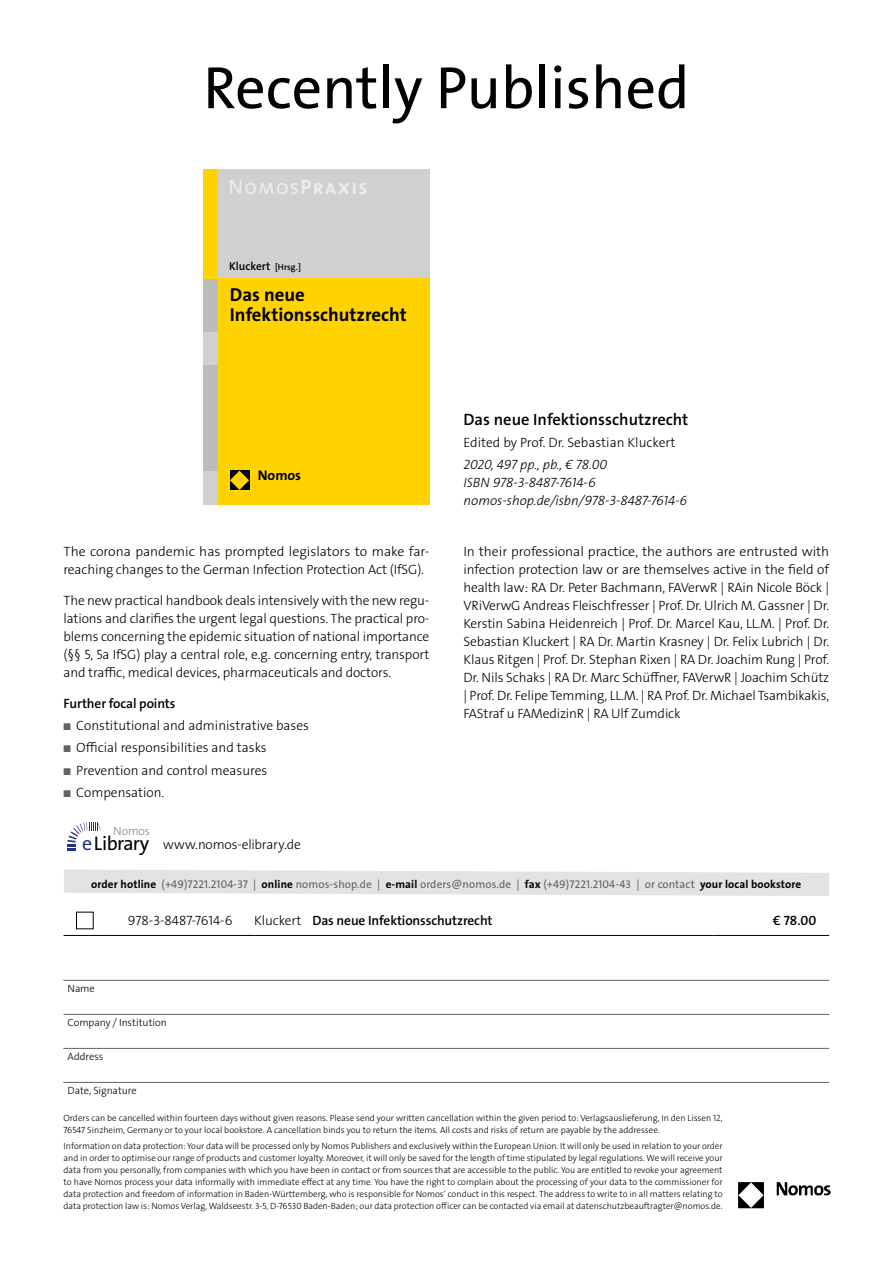
<style>
.page{position:relative;width:893px;height:1263px;background:#fff}
.page>*{position:absolute;margin:0;border:0;box-sizing:border-box;transform-origin:0 0}
.t1{font:60px "The Sans Os F";color:#000}
.t2{font:20.85px "The Mix Bold Caps";letter-spacing:.055em;color:#ececec}
.t3{font:19.8px "The Sans Os F";letter-spacing:-.03em;color:#000}
.t4{font:700 18.75px/19.8px "The Sans Os F";color:#000}
.t5{font:600 16.5px "The Sans Os F";color:#000}
.t6{font:700 14.1px "The Sans Os F";color:#000}
.t7{font:300 13.5px/18px "The Sans Os F";letter-spacing:-.01em;color:#000;text-align:justify}
.t8{font:italic 300 13.5px/18px "The Sans Os F";color:#000}
.t9{font:600 13.5px "The Sans Os F";letter-spacing:-.01em;color:#000}
.t10{font:300 12.15px "The Sans Os F";letter-spacing:-.02em;color:#868786}
.t11{font:600 11.4px "The Sans Os F";color:#000}
.t12{font:11.25px "The Sans Os F";letter-spacing:.01em;color:#626261}
.t13{font:300 10.5px "The Sans Os F";letter-spacing:-.01em;color:#000}
.t14{font:300 9px/12px "The Sans Os F";color:#000}
.s1{font-family:"The Mix Caps"}
.s2{font-size:8.85px}
.s3{color:#626261}
.s4{color:#243282}
.s5{font-weight:700;color:#000}
.s6{font-weight:300}
</style>
<div class="page">
<hr style="left:63px;top:980px;width:766px;height:1px;background:#626261">
<hr style="left:63px;top:1014px;width:766px;height:1px;background:#626261">
<hr style="left:63px;top:1048px;width:766px;height:1px;background:#626261">
<hr style="left:63px;top:1082px;width:766px;height:1px;background:#626261">
<img style="left:738px;top:1182px;width:92px;height:27px">
<hr style="left:64px;top:935px;width:42px;height:1px;background:#000">
<hr style="left:106px;top:935px;width:148px;height:1px;background:#000">
<hr style="left:254px;top:935px;width:459px;height:1px;background:#000">
<hr style="left:713px;top:935px;width:116px;height:1px;background:#000">
<div style="left:76px;top:912px;width:17px;height:17px;border:1px solid #000"></div>
<svg style="left:64px;top:869px;width:765px;height:27px;background:#e6e6e6"></svg>
<svg style="left:67px;top:822px;width:34px;height:28px"></svg>
<div style="left:203px;top:169px;width:226px;height:109px;background:#cfd0d0"></div>
<div style="left:203px;top:278px;width:226px;height:227px;background:#ffd300"></div>
<div style="left:203px;top:278px;width:15px;height:54px;background:#bbbcbc"></div>
<div style="left:203px;top:332px;width:15px;height:34px;background:#cfd0d0"></div>
<div style="left:203px;top:366px;width:15px;height:105px;background:#bbbcbc"></div>
<div style="left:203px;top:471px;width:15px;height:34px;background:#cfd0d0"></div>
<div style="left:203px;top:169px;width:15px;height:109px;background:#ffd300"></div>
<svg style="left:230px;top:471px;width:19px;height:19px"></svg>
<h1 class="t1" style="left:203px;top:49px;width:488px">Recently Published</h1>
<h2 class="t2" style="left:229px;top:173px;width:141px"><span class="s1">Nomos</span>Praxis</h2>
<p class="t11" style="left:229px;top:258px;width:73px">Kluckert <span class="s2">[Hrsg.]</span></p>
<h3 class="t4" style="left:230px;top:285px;width:178px">Das neue<br>Infektionsschutzrecht</h3>
<h3 class="t6" style="left:258px;top:466px;width:45px">Nomos</h3>
<h3 class="t7" style="left:64px;top:543px;width:367px">The corona pandemic has prompted legislators to make far&shy;reaching changes to the German Infection Protection Act (IfSG).</h3>
<p class="t7" style="left:64px;top:592px;width:367px">The new practical handbook deals intensively with the new regu&shy;lations and clarifies the urgent legal questions. The practical pro&shy;blems concerning the epidemic situation of national importance (§§ 5, 5a IfSG) play a central role, e.g. concerning entry, transport and traffic, medical devices, pharmaceuticals and doctors.</p>
<h3 class="t9" style="left:64px;top:695px;width:113px">Further focal points</h3>
<h3 class="t7" style="left:64px;top:717px;width:247px"><span class="s3">■</span> Constitutional and administrative bases</h3>
<h3 class="t7" style="left:64px;top:739px;width:205px"><span class="s3">■</span> Official responsibilities and tasks</h3>
<h3 class="t7" style="left:64px;top:761px;width:205px"><span class="s3">■</span> Prevention and control measures</h3>
<h3 class="t7" style="left:64px;top:783px;width:102px"><span class="s3">■</span> Compensation.</h3>
<h3 class="t10" style="left:113px;top:823px;width:38px">Nomos</h3>
<h3 class="t3" style="left:82px;top:831px;width:69px"><span class="s4">e</span>Library</h3>
<h3 class="t7" style="left:163px;top:835px;width:139px">www.nomos-elibrary.de</h3>
<h3 class="t5" style="left:463px;top:409px;width:226px">Das neue Infektionsschutzrecht</h3>
<h3 class="t7" style="left:463px;top:434px;width:213px">Edited by Prof. Dr. Sebastian Kluckert</h3>
<h3 class="t8" style="left:463px;top:456px;width:225px">2020, 497 pp., pb., € 78.00<br>ISBN 978-3-8487-7614-6 nomos-shop.de/isbn/978-3-8487-7614-6</h3>
<p class="t7" style="left:463px;top:543px;width:367px">In their professional practice, the authors are entrusted with infection protection law or are themselves active in the field of health law: RA Dr. Peter Bachmann, FAVerwR | RAin Nicole Böck | VRiVerwG Andreas Fleischfresser | Prof. Dr. Ulrich M. Gassner | Dr.<br>Kerstin Sabina Heidenreich | Prof. Dr. Marcel Kau, LL.M. | Prof. Dr.<br>Sebastian Kluckert | RA Dr. Martin Krasney | Dr. Felix Lubrich | Dr.<br>Klaus Ritgen | Prof. Dr. Stephan Rixen | RA Dr. Joachim Rung | Prof.<br>Dr. Nils Schaks | RA Dr. Marc Schüffner, FAVerwR | Joachim Schütz | Prof. Dr. Felipe Temming, LL.M. | RA Prof. Dr. Michael Tsambikakis, FAStraf u FAMedizinR | RA Ulf Zumdick</p>
<p class="t12" style="left:91px;top:876px;width:712px"><span class="s5">order hotline</span> (+49)7221.2104-37 | <span class="s5">online</span> nomos-shop.de | <span class="s5">e-mail</span> orders@nomos.de | <span class="s5">fax</span> (+49)7221.2104-43 | or contact <span class="s5">your local bookstore</span></p>
<h3 class="t7" style="left:128px;top:912px;width:106px">978-3-8487-7614-6</h3>
<h3 class="t9" style="left:254px;top:912px;width:240px"><span class="s6">Kluckert</span> Das neue Infektionsschutzrecht</h3>
<h3 class="t9" style="left:773px;top:912px;width:45px">€ 78.00</h3>
<p class="t13" style="left:68px;top:982px;width:29px">Name</p>
<p class="t13" style="left:68px;top:1016px;width:101px">Company / Institution</p>
<p class="t13" style="left:68px;top:1050px;width:37px">Address</p>
<p class="t13" style="left:68px;top:1084px;width:71px">Date, Signature</p>
<p class="t14" style="left:64px;top:1111px;width:661px">Orders can be cancelled within fourteen days without given reasons. Please send your written cancellation within the given period to: Verlagsauslieferung, In den Lissen 12,<br>76547 Sinzheim, Germany or to your local bookstore. A cancellation binds you to return the items. All costs and risks of return are payable by the addressee.</p>
<p class="t14" style="left:64px;top:1140px;width:661px;text-align:justify">Information on data protection: Your data will be processed only by Nomos Publishers and exclusively within the European Union. It will only be used in relation to your order and in order to optimise our range of products and customer loyalty. Moreover, it will only be saved for the length of time stipulated by legal regulations. We will receive your data from you personally, from companies with which you have been in contact or from sources that are accessible to the public. You are entitled to revoke your agreement to have Nomos process your data informally with immediate effect at any time. You have the right to complain about the processing of your data to the commissioner for data protection and freedom of information in Baden-Württemberg, who is responsible for Nomos’ conduct in this respect. The address to write to in all matters relating to data protection law is: Nomos Verlag, Waldseestr. 3-5, D-76530 Baden-Baden; our data protection officer can be contacted via email at datenschutzbeauftragter@nomos.de.</p>
</div>
